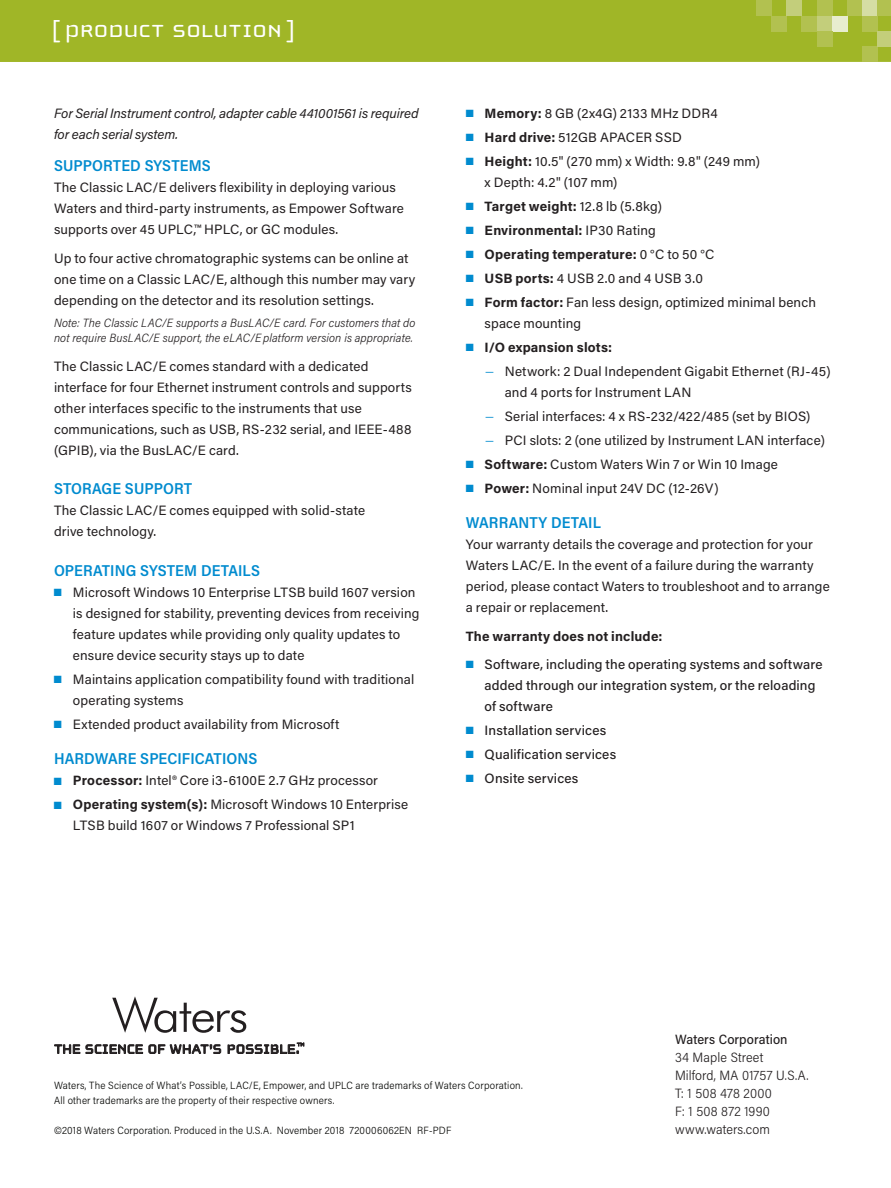
<style>
.page{position:relative;width:891px;height:1188px;background:#fff}
.page>*{position:absolute;margin:0;border:0;box-sizing:border-box;transform-origin:0 0}
.t1{font:25.5px "Cholla Unicase OT";letter-spacing:.01em;color:#fff;scale:1.1 1}
.t2{font:600 15.75px "Acumin Pro Semi Cond";letter-spacing:.005em;color:#008bcf}
.t3{font:13.5px/21px "Acumin Pro";letter-spacing:.01em;color:#231f20}
.t4{font:500 13.5px/21px "Acumin Pro";letter-spacing:.01em;color:#231f20}
.t5{font:700 13.5px "Acumin Pro";letter-spacing:.015em;color:#231f20}
.t6{font:italic 13.5px/21px "Acumin Pro";letter-spacing:-.01em;color:#231f20}
.t7{font:300 13.5px/18px "Acumin Pro Semi Cond";letter-spacing:.01em;color:#231f20}
.t8{font:500 13.5px "Acumin Pro Semi Cond";letter-spacing:.005em;color:#231f20}
.t9{font:italic 300 12px/15px "Acumin Pro Semi Cond";letter-spacing:.01em;color:#231f20}
.t10{font:300 10.5px/15px "Acumin Pro Semi Cond";letter-spacing:.02em;color:#040503}
.s1{color:#008bcf}
.s2{font-weight:700}
.s3{font-weight:400}
.s4{font-size:10.5px;color:#008bcf}
</style>
<div class="page">
<svg style="left:54px;top:1044px;width:167px;height:10px"></svg>
<svg style="left:228px;top:1043px;width:76px;height:11px"></svg>
<svg style="left:112px;top:996px;width:134px;height:37px"></svg>
<div style="left:0;top:0;width:891px;height:62px;background:#a0b627"></div>
<div style="left:756px;top:0;width:15px;height:16px;background:#b2c150"></div>
<div style="left:862px;top:47px;width:15px;height:15px;background:#b2c150"></div>
<div style="left:771px;top:16px;width:16px;height:15px;background:#b2c150"></div>
<div style="left:787px;top:0;width:15px;height:16px;background:#c3ce7b"></div>
<div style="left:802px;top:16px;width:15px;height:15px;background:#b2c150"></div>
<div style="left:817px;top:16px;width:15px;height:15px;background:#c3ce7b"></div>
<div style="left:832px;top:16px;width:16px;height:15px;background:#e8edcf"></div>
<div style="left:817px;top:0;width:15px;height:16px;background:#b2c150"></div>
<div style="left:817px;top:31px;width:15px;height:16px;background:#b2c150"></div>
<div style="left:862px;top:0;width:15px;height:16px;background:#d5dda4"></div>
<div style="left:848px;top:0;width:14px;height:16px;background:#b2c150"></div>
<div style="left:877px;top:0;width:14px;height:16px;background:#b2c150"></div>
<div style="left:862px;top:16px;width:15px;height:15px;background:#b2c150"></div>
<div style="left:877px;top:31px;width:14px;height:16px;background:#c3ce7b"></div>
<h1 class="t1" style="left:52px;top:15px;width:223px">[ PRODUCT SOLUTION ]</h1>
<p class="t6" style="left:54px;top:102px;width:366px">For Serial Instrument control, adapter cable 441001561 is required for each serial system.</p>
<p class="t2" style="left:54px;top:155px;width:158px">SUPPORTED SYSTEMS</p>
<p class="t3" style="left:54px;top:176px;width:351px">The Classic LAC/E delivers flexibility in deploying various<br>Waters and third-party instruments, as Empower Software supports over 45 UPLC,™ HPLC, or GC modules.</p>
<p class="t3" style="left:54px;top:247px;width:363px">Up to four active chromatographic systems can be online at one time on a Classic LAC/E, although this number may vary depending on the detector and its resolution settings.</p>
<p class="t9" style="left:54px;top:315px;width:363px">Note: The Classic LAC/E supports a BusLAC/E card. For customers that do not require BusLAC/E support, the eLAC/E platform version is appropriate.</p>
<p class="t3" style="left:54px;top:355px;width:359px">The Classic LAC/E comes standard with a dedicated interface for four Ethernet instrument controls and supports other interfaces specific to the instruments that use communications, such as USB, RS-232 serial, and IEEE-488 (GPIB), via the BusLAC/E card.</p>
<p class="t2" style="left:54px;top:478px;width:140px">STORAGE SUPPORT</p>
<p class="t3" style="left:54px;top:500px;width:313px">The Classic LAC/E comes equipped with solid-state drive technology.</p>
<p class="t2" style="left:54px;top:560px;width:208px">OPERATING SYSTEM DETAILS</p>
<p class="t3" style="left:73px;top:581px;width:348px;text-indent:-19px"><span class="s1">■</span> Microsoft Windows 10 Enterprise LTSB build 1607 version is designed for stability, preventing devices from receiving feature updates while providing only quality updates to ensure device security stays up to date</p>
<p class="t3" style="left:73px;top:668px;width:343px;text-indent:-19px"><span class="s1">■</span> Maintains application compatibility found with traditional operating systems</p>
<p class="t3" style="left:54px;top:713px;width:287px"><span class="s1">■</span> Extended product availability from Microsoft</p>
<p class="t2" style="left:54px;top:748px;width:205px">HARDWARE SPECIFICATIONS</p>
<p class="t3" style="left:54px;top:770px;width:326px"><span class="s1">■</span> <span class="s2">Processor:</span> Intel® Core i3-6100E 2.7 GHz processor</p>
<p class="t3" style="left:73px;top:794px;width:337px;text-indent:-19px"><span class="s1">■</span> <span class="s2">Operating system(s):</span> Microsoft Windows 10 Enterprise<br>LTSB build 1607 or Windows 7 Professional SP1</p>
<p class="t3" style="left:466px;top:102px;width:253px"><span class="s1">■</span> <span class="s2">Memory:</span> 8 GB (2x4G) 2133 MHz DDR4</p>
<p class="t3" style="left:466px;top:126px;width:218px"><span class="s1">■</span> <span class="s2">Hard drive:</span> 512GB APACER SSD</p>
<p class="t3" style="left:485px;top:150px;width:277px;text-indent:-19px"><span class="s1">■</span> <span class="s2">Height:</span> 10.5" (270 mm) x Width: 9.8" (249 mm) x Depth: 4.2" (107 mm)</p>
<p class="t5" style="left:466px;top:197px;width:198px"><span class="s1">■</span> Target weight: <span class="s3">12.8 lb (5.8kg)</span></p>
<p class="t5" style="left:466px;top:221px;width:192px"><span class="s1">■</span> Environmental: <span class="s3">IP30 Rating</span></p>
<p class="t5" style="left:466px;top:245px;width:250px"><span class="s1">■</span> Operating temperature: <span class="s3">0 °C to 50 °C</span></p>
<p class="t3" style="left:466px;top:267px;width:239px"><span class="s1">■</span> <span class="s2">USB ports:</span> 4 USB 2.0 and 4 USB 3.0</p>
<p class="t3" style="left:485px;top:291px;width:333px;text-indent:-19px"><span class="s1">■</span> <span class="s2">Form factor:</span> Fan less design, optimized minimal bench space mounting</p>
<p class="t5" style="left:466px;top:338px;width:148px"><span class="s1">■</span> I/O expansion slots:</p>
<p class="t3" style="left:505px;top:360px;width:327px;text-indent:-19px"><span class="s4">—</span> Network: 2 Dual Independent Gigabit Ethernet (RJ‐45) and 4 ports for Instrument LAN</p>
<p class="t3" style="left:485px;top:405px;width:327px"><span class="s4">—</span> Serial interfaces: 4 x RS‐232/422/485 (set by BIOS)</p>
<p class="t3" style="left:485px;top:429px;width:341px"><span class="s4">—</span> PCI slots: 2 (one utilized by Instrument LAN interface)</p>
<p class="t3" style="left:466px;top:453px;width:314px"><span class="s1">■</span> <span class="s2">Software:</span> Custom Waters Win 7 or Win 10 Image</p>
<p class="t3" style="left:466px;top:477px;width:254px"><span class="s1">■</span> <span class="s2">Power:</span> Nominal input 24V DC (12-26V)</p>
<p class="t2" style="left:466px;top:512px;width:137px">WARRANTY DETAIL</p>
<p class="t3" style="left:466px;top:533px;width:365px">Your warranty details the coverage and protection for your Waters LAC/E. In the event of a failure during the warranty period, please contact Waters to troubleshoot and to arrange a repair or replacement.</p>
<p class="t5" style="left:466px;top:626px;width:198px">The warranty does not include:</p>
<p class="t4" style="left:485px;top:653px;width:339px;text-indent:-19px"><span class="s1">■</span> Software, including the operating systems and software added through our integration system, or the reloading of software</p>
<p class="t4" style="left:466px;top:719px;width:142px"><span class="s1">■</span> Installation services</p>
<p class="t4" style="left:466px;top:743px;width:152px"><span class="s1">■</span> Qualification services</p>
<p class="t4" style="left:466px;top:767px;width:114px"><span class="s1">■</span> Onsite services</p>
<p class="t10" style="left:54px;top:1077px;width:470px">Waters, The Science of What’s Possible, LAC/E, Empower, and UPLC are trademarks of Waters Corporation.<br>All other trademarks are the property of their respective owners.</p>
<p class="t10" style="left:54px;top:1122px;width:399px">©2018 Waters Corporation. Produced in the U.S.A. November 2018 720006062EN RF-PDF</p>
<p class="t8" style="left:675px;top:1030px;width:114px">Waters Corporation</p>
<p class="t7" style="left:675px;top:1048px;width:135px">34 Maple Street<br>Milford, MA 01757 U.S.A.<br>T: 1 508 478 2000<br>F: 1 508 872 1990 www.waters.com</p>
</div>
